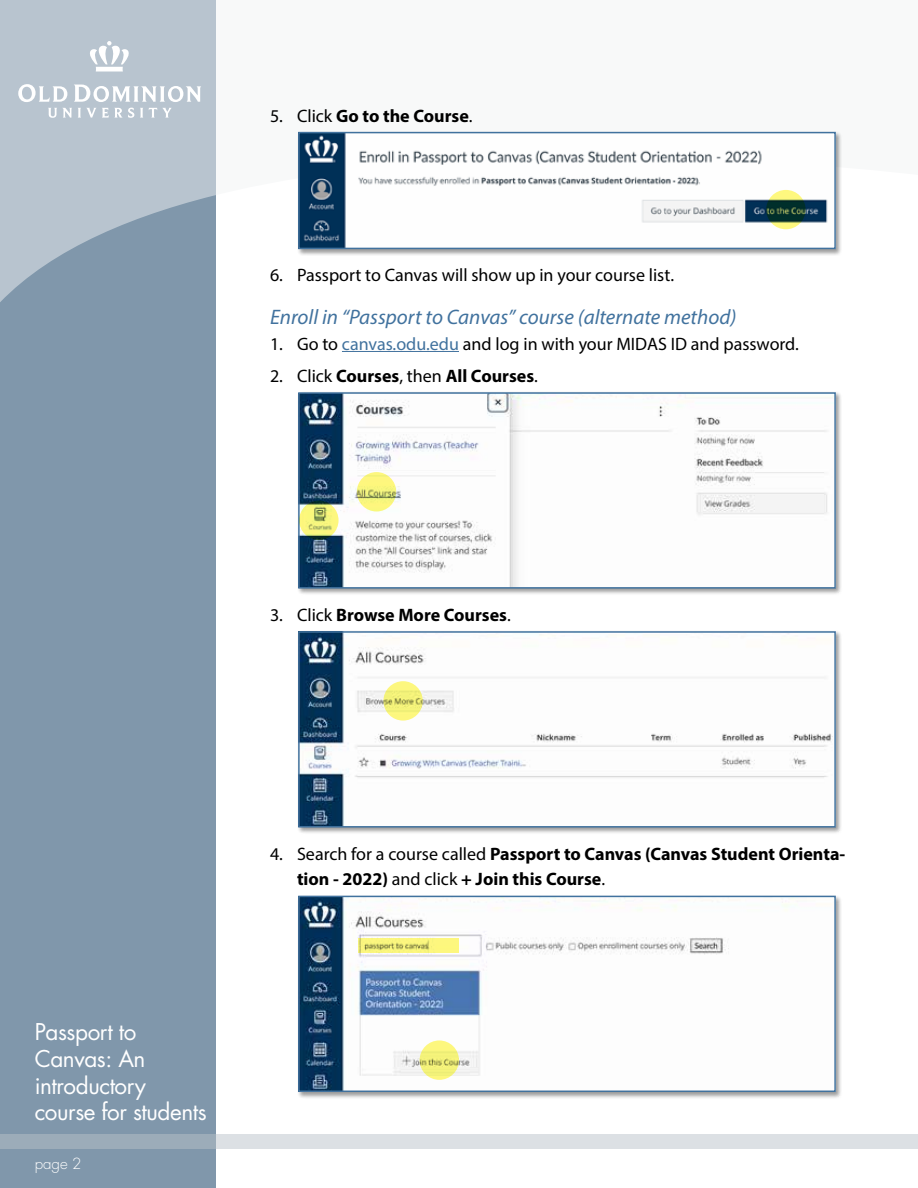
<style>
.page{position:relative;width:918px;height:1188px;background:#fff}
.page>*{position:absolute;margin:0;border:0;box-sizing:border-box;transform-origin:0 0}
.t1{font:22.5px/26.7px "Futura Std";letter-spacing:-.02em;color:#fff}
.t2{font:italic 21px "Myriad Pro";color:#41729e}
.t3{font:700 18px/25.5px "Myriad Pro";color:#000}
.t4{font:18px "Myriad Pro";color:#000}
.t5{font:300 15px "Futura Std";color:#fff}
.s1{font-weight:400}
.s2{color:#41729e}
</style>
<div class="page">
<div style="left:0;top:0;width:216px;height:1188px;background:#8097ab"></div>
<svg style="left:0;top:0;width:216px;height:302px;fill:#b8c4cf"></svg>
<svg style="left:0;top:1134px;width:918px;height:14px;background:#ccd3d9"></svg>
<svg style="left:88px;top:41px;width:42px;height:31px"></svg>
<svg style="left:18px;top:84px;width:49px;height:18px"></svg>
<svg style="left:73px;top:85px;width:128px;height:17px;background:#d4dbe2"></svg>
<svg style="left:48px;top:108px;width:24px;height:10px"></svg>
<svg style="left:78px;top:108px;width:56px;height:10px"></svg>
<svg style="left:140px;top:108px;width:3px;height:10px"></svg>
<svg style="left:149px;top:108px;width:23px;height:10px"></svg>
<hr style="left:342px;top:351px;width:117px;height:1px;background:#41729e">
<div style="left:297px;top:131px;width:545px;height:125px;background:#000;opacity:.4"></div>
<img style="left:301px;top:135px;width:532px;height:111px">
<div style="left:298px;top:132px;width:538px;height:117px;border:2px solid #41729e"></div>
<div style="left:297px;top:392px;width:545px;height:204px;background:#000;opacity:.4"></div>
<img style="left:301px;top:395px;width:532px;height:191px">
<div style="left:298px;top:392px;width:538px;height:197px;border:2px solid #41729e"></div>
<div style="left:297px;top:630px;width:545px;height:205px;background:#000;opacity:.4"></div>
<img style="left:301px;top:634px;width:532px;height:191px">
<div style="left:298px;top:631px;width:538px;height:197px;border:2px solid #41729e"></div>
<div style="left:297px;top:895px;width:545px;height:204px;background:#000;opacity:.4"></div>
<img style="left:301px;top:899px;width:532px;height:190px">
<div style="left:298px;top:896px;width:538px;height:196px;border:2px solid #41729e"></div>
<svg style="left:766px;top:190px;width:40px;height:39px"></svg>
<svg style="left:383px;top:681px;width:40px;height:40px"></svg>
<svg style="left:357px;top:472px;width:39px;height:40px"></svg>
<svg style="left:420px;top:1040px;width:39px;height:40px"></svg>
<svg style="left:299px;top:501px;width:40px;height:39px"></svg>
<svg style="left:359px;top:939px;width:100px;height:14px"></svg>
<p class="t3" style="left:270px;top:102px;width:204px"><span class="s1">5. Click</span> Go to the Course<span class="s1">.</span></p>
<p class="t4" style="left:270px;top:264px;width:406px">6. Passport to Canvas will show up in your course list.</p>
<p class="t2" style="left:270px;top:304px;width:468px">Enroll in “Passport to Canvas” course (alternate method)</p>
<p class="t4" style="left:270px;top:333px;width:530px">1. Go to <span class="s2">canvas.odu.edu</span> and log in with your MIDAS ID and password.</p>
<p class="t3" style="left:270px;top:363px;width:269px"><span class="s1">2. Click</span> Courses<span class="s1">, then</span> All Courses<span class="s1">.</span></p>
<p class="t3" style="left:270px;top:601px;width:242px"><span class="s1">3. Click</span> Browse More Courses<span class="s1">.</span></p>
<p class="t1" style="left:35px;top:1019px;width:173px">Passport to<br>Canvas: An introductory course for students</p>
<p class="t5" style="left:35px;top:1155px;width:48px">page 2</p>
<p class="t3" style="left:297px;top:840px;width:550px;text-indent:-27px"><span class="s1">4. Search for a course called</span> Passport to Canvas (Canvas Student Orienta&shy;tion - 2022) <span class="s1">and click</span> + Join this Course<span class="s1">.</span></p>
</div>
